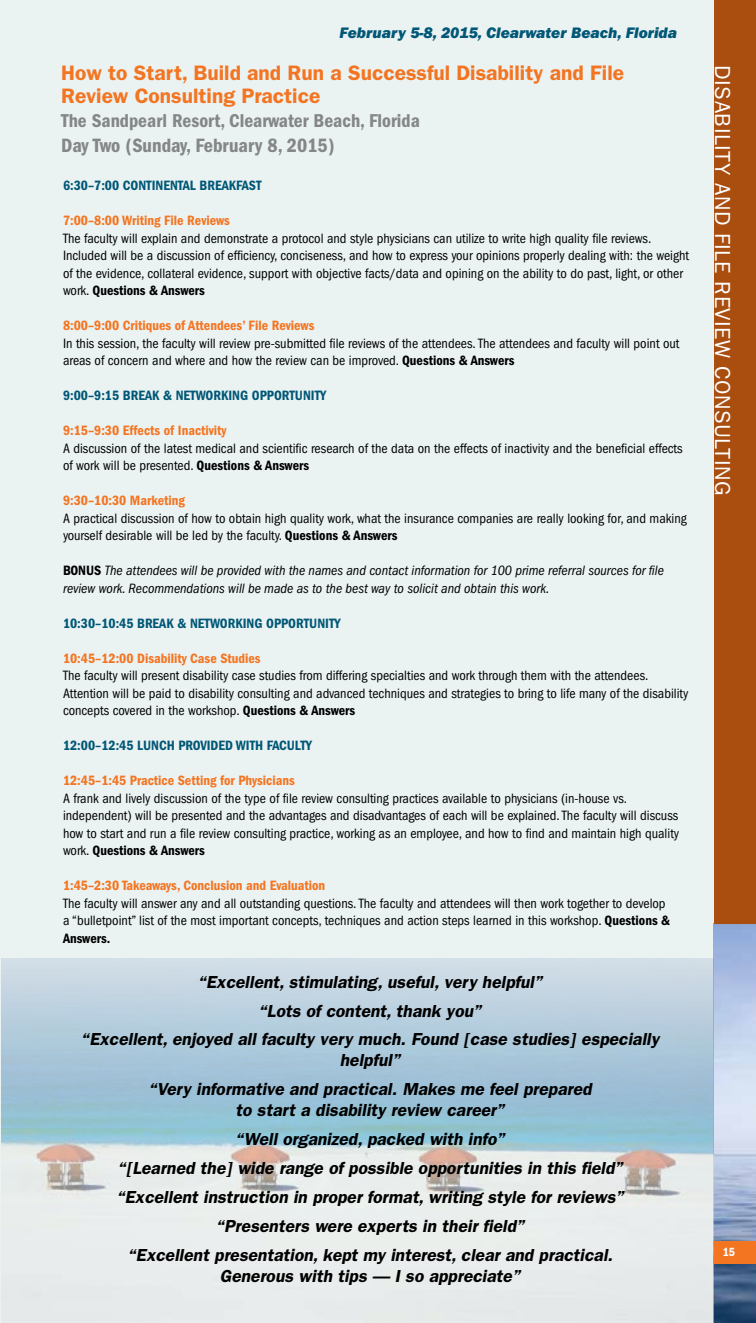
<style>
.page{position:relative;width:756px;height:1323px;background:#eaf2f2}
.page>*{position:absolute;margin:0;border:0;box-sizing:border-box;transform-origin:0 0}
.t1{font:21.88px "Franklin Gothic";letter-spacing:.025em;color:#fff}
.t2{font:600 21px/22.8px "Franklin Gothic";color:#f47521}
.t3{font:600 condensed 19.95px "Franklin Gothic";color:#848688}
.t4{font:600 condensed 19.25px "Franklin Gothic";color:#848688}
.t5{font:italic 600 17.5px/28.9px "Franklin Gothic";color:#000;text-align:center}
.t6{font:italic 800 15.75px "Franklin Gothic";color:#005776}
.t7{font:condensed 14px/17.5px "Franklin Gothic";color:#000}
.t8{font:600 condensed 14px "Franklin Gothic";color:#f47521}
.t9{font:italic condensed 14px/17.5px "Franklin Gothic";color:#000}
.t10{font:600 condensed 14px "Franklin Gothic";color:#005776}
.t11{font:600 condensed 12.25px "Franklin Gothic";color:#fff}
.s1{font-weight:600}
.s2{font-weight:600;font-style:normal}
</style>
<div class="page">
<img style="left:714px;top:924px;width:42px;height:399px">
<div style="left:714px;top:1241px;width:42px;height:23px;background:#f47521"></div>
<div style="left:714px;top:0;width:42px;height:924px;background:#aa4e10"></div>
<img style="left:2px;top:959px;width:712px;height:364px">
<p class="t6" style="left:340px;top:23px;width:339px">February 5-8, 2015, Clearwater Beach, Florida</p>
<h2 class="t2" style="left:61px;top:61px;width:564px">How to Start, Build and Run a Successful Disability and File<br>Review Consulting Practice</h2>
<h3 class="t4" style="left:61px;top:110px;width:360px">The Sandpearl Resort, Clearwater Beach, Florida</h3>
<h3 class="t3" style="left:61px;top:134px;width:275px">Day Two (Sunday, February 8, 2015)</h3>
<p class="t10" style="left:63px;top:178px;width:200px">6:30–7:00 CONTINENTAL BREAKFAST</p>
<p class="t8" style="left:63px;top:213px;width:169px">7:00–8:00 Writing File Reviews</p>
<p class="t7" style="left:63px;top:230px;width:628px">The faculty will explain and demonstrate a protocol and style physicians can utilize to write high quality file reviews.<br>Included will be a discussion of efficiency, conciseness, and how to express your opinions properly dealing with: the weight of the evidence, collateral evidence, support with objective facts/data and opining on the ability to do past, light, or other work. <span class="s1">Questions &amp; Answers</span></p>
<p class="t8" style="left:63px;top:318px;width:253px">8:00–9:00 Critiques of Attendees’ File Reviews</p>
<p class="t7" style="left:63px;top:335px;width:618px">In this session, the faculty will review pre-submitted file reviews of the attendees. The attendees and faculty will point out areas of concern and where and how the review can be improved. <span class="s1">Questions &amp; Answers</span></p>
<p class="t10" style="left:63px;top:388px;width:265px">9:00–9:15 BREAK &amp; NETWORKING OPPORTUNITY</p>
<p class="t8" style="left:63px;top:423px;width:165px">9:15–9:30 Effects of Inactivity</p>
<p class="t7" style="left:63px;top:440px;width:621px">A discussion of the latest medical and scientific research of the data on the effects of inactivity and the beneficial effects of work will be presented. <span class="s1">Questions &amp; Answers</span></p>
<p class="t8" style="left:63px;top:493px;width:123px">9:30–10:30 Marketing</p>
<p class="t7" style="left:63px;top:510px;width:625px">A practical discussion of how to obtain high quality work, what the insurance companies are really looking for, and making yourself desirable will be led by the faculty. <span class="s1">Questions &amp; Answers</span></p>
<p class="t9" style="left:63px;top:562px;width:602px"><span class="s2">BONUS</span> The attendees will be provided with the names and contact information for 100 prime referral sources for file review work. Recommendations will be made as to the best way to solicit and obtain this work.</p>
<p class="t10" style="left:63px;top:615px;width:279px">10:30–10:45 BREAK &amp; NETWORKING OPPORTUNITY</p>
<p class="t8" style="left:63px;top:650px;width:199px">10:45–12:00 Disability Case Studies</p>
<p class="t7" style="left:63px;top:667px;width:627px">The faculty will present disability case studies from differing specialties and work through them with the attendees.<br>Attention will be paid to disability consulting and advanced techniques and strategies to bring to life many of the disability concepts covered in the workshop. <span class="s1">Questions &amp; Answers</span></p>
<p class="t10" style="left:63px;top:738px;width:251px">12:00–12:45 LUNCH PROVIDED WITH FACULTY</p>
<p class="t8" style="left:63px;top:773px;width:233px">12:45–1:45 Practice Setting for Physicians</p>
<p class="t7" style="left:63px;top:790px;width:618px">A frank and lively discussion of the type of file review consulting practices available to physicians (in-house vs. independent) will be presented and the advantages and disadvantages of each will be explained. The faculty will discuss how to start and run a file review consulting practice, working as an employee, and how to find and maintain high quality work. <span class="s1">Questions &amp; Answers</span></p>
<p class="t8" style="left:63px;top:878px;width:264px">1:45–2:30 Takeaways, Conclusion and Evaluation</p>
<p class="t7" style="left:63px;top:895px;width:609px">The faculty will answer any and all outstanding questions. The faculty and attendees will then work together to develop a “bulletpoint” list of the most important concepts, techniques and action steps learned in this workshop. <span class="s1">Questions &amp;<br>Answers.</span></p>
<p class="t5" style="left:81px;top:967px;width:583px">“Excellent,stimulating,useful,very helpful”<br>“Lots of content,thank you”<br>“Excellent,enjoyed all faculty very much. Found [case studies] especially</p>
<p class="t5" style="left:149px;top:1046px;width:448px">helpful”<br>“Very informative and practical. Makes me feel prepared</p>
<p class="t5" style="left:116px;top:1096px;width:513px">to start a disability review career”<br>“Well organized,packed with info”<br>“[Learned the] wide range of possible opportunities in this field” “Excellent instruction in proper format,writing style for reviews” “Presenters were experts in their field”<br>“Excellent presentation,kept my interest,clear and practical.</p>
<p class="t5" style="left:220px;top:1261px;width:306px">Generous with tips — I so appreciate”</p>
<h1 class="t1" style="left:735px;top:65px;width:432px;rotate:90deg">DISABILITY AND FILE REVIEW CONSULTING</h1>
<p class="t11" style="left:723px;top:1245px;width:14px">15</p>
</div>
